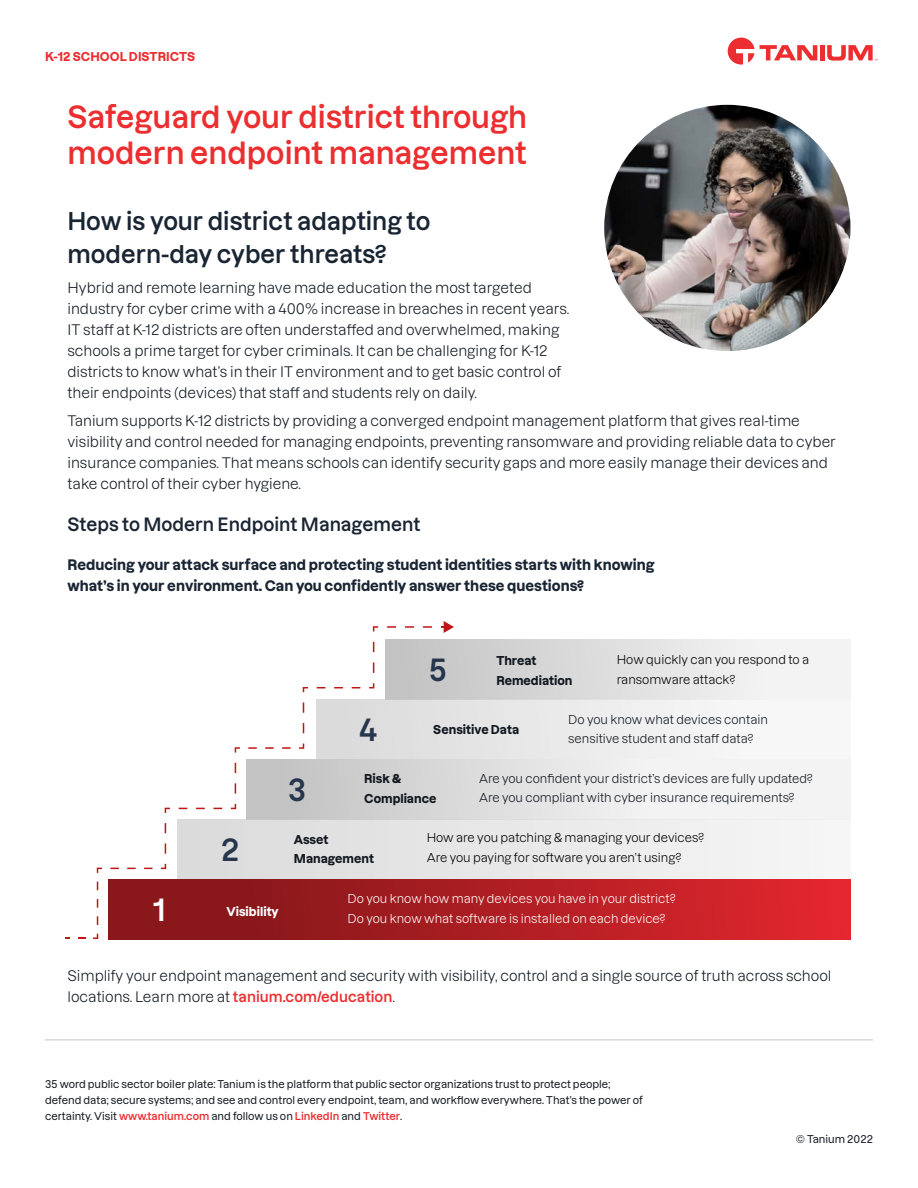
<style>
.page{position:relative;width:918px;height:1188px;background:#fff}
.page>*{position:absolute;margin:0;border:0;box-sizing:border-box;transform-origin:0 0}
.t1{font:600 30px/36px "Dazzed";color:#ec2e30}
.t2{font:600 30px "Dazzed";color:#26364d}
.t3{font:600 30px "Dazzed";color:#fff}
.t4{font:600 24px/33px "Dazzed";color:#1a2533}
.t5{font:600 18px "Dazzed";color:#1a2533}
.t6{font:14.25px/21px "Dazzed";color:#121820}
.t7{font:700 14.25px/21px "Dazzed";color:#1a2533}
.t8{font:12px/19.5px "Dazzed";color:#121820}
.t9{font:12px/19.5px "Dazzed";color:#000}
.t10{font:12px/19.5px "Dazzed";color:#fff}
.t11{font:700 12px/19.5px "Dazzed";color:#121820}
.t12{font:700 12px "Dazzed";color:#ec2e30}
.t13{font:700 12px "Dazzed";color:#fff}
.t14{font:500 10.5px/16.5px "Dazzed";color:#121820}
.s1{font-weight:600;color:#ec2e30}
</style>
<div class="page">
<svg style="left:728px;top:38px;width:89px;height:27px"></svg>
<div style="left:820px;top:45px;width:5px;height:15px;background:#ec2e30"></div>
<svg style="left:827px;top:45px;width:51px;height:16px"></svg>
<div style="left:386px;top:639px;width:464px;height:60px;background:linear-gradient(to right,#c3c3c3,#fafafa)"></div>
<div style="left:316px;top:699px;width:534px;height:60px;background:linear-gradient(to right,#dadada,#fcfcfc)"></div>
<div style="left:247px;top:759px;width:603px;height:60px;background:linear-gradient(to right,#c5c5c5,#fefefe)"></div>
<div style="left:178px;top:819px;width:672px;height:60px;background:linear-gradient(to right,#dbdbdb,#f6f6f6)"></div>
<div style="left:109px;top:879px;width:741px;height:60px;background:linear-gradient(to right,#7b1618,#e1262e)"></div>
<hr style="left:45px;top:1040px;width:828px;height:1px;background:#c3c3c3">
<svg style="left:78px;top:937px;width:7px;height:2px"></svg>
<svg style="left:93px;top:934px;width:5px;height:5px"></svg>
<svg style="left:97px;top:868px;width:5px;height:5px"></svg>
<svg style="left:161px;top:864px;width:5px;height:5px"></svg>
<svg style="left:165px;top:808px;width:5px;height:5px"></svg>
<svg style="left:231px;top:804px;width:5px;height:5px"></svg>
<svg style="left:235px;top:747px;width:5px;height:6px"></svg>
<svg style="left:282px;top:747px;width:9px;height:2px"></svg>
<svg style="left:265px;top:747px;width:9px;height:2px"></svg>
<svg style="left:248px;top:747px;width:9px;height:2px"></svg>
<svg style="left:299px;top:744px;width:5px;height:5px"></svg>
<svg style="left:303px;top:687px;width:5px;height:5px"></svg>
<svg style="left:369px;top:683px;width:5px;height:5px"></svg>
<svg style="left:373px;top:626px;width:5px;height:5px"></svg>
<svg style="left:423px;top:626px;width:9px;height:2px"></svg>
<svg style="left:405px;top:626px;width:9px;height:2px"></svg>
<svg style="left:387px;top:626px;width:9px;height:2px"></svg>
<svg style="left:441px;top:621px;width:13px;height:12px"></svg>
<img style="left:604px;top:105px;width:246px;height:246px;border-radius:123px">
<p class="t12" style="left:45px;top:46px;width:152px">K-12 SCHOOL DISTRICTS</p>
<h1 class="t1" style="left:68px;top:96px;width:461px">Safeguard your district through modern endpoint management</h1>
<h2 class="t4" style="left:68px;top:202px;width:365px">How is your district adapting to modern-day cyber threats?</h2>
<p class="t6" style="left:68px;top:276px;width:504px">Hybrid and remote learning have made education the most targeted industry for cyber crime with a 400% increase in breaches in recent years.<br>IT staff at K-12 districts are often understaffed and overwhelmed, making schools a prime target for cyber criminals. It can be challenging for K-12 districts to know what’s in their IT environment and to get basic control of their endpoints (devices) that staff and students rely on daily.</p>
<p class="t6" style="left:68px;top:409px;width:770px">Tanium supports K-12 districts by providing a converged endpoint management platform that gives real-time visibility and control needed for managing endpoints, preventing ransomware and providing reliable data to cyber insurance companies. That means schools can identify security gaps and more easily manage their devices and take control of their cyber hygiene.</p>
<p class="t5" style="left:68px;top:510px;width:354px">Steps to Modern Endpoint Management</p>
<p class="t7" style="left:68px;top:553px;width:589px">Reducing your attack surface and protecting student identities starts with knowing what’s in your environment. Can you confidently answer these questions?</p>
<h1 class="t3" style="left:153px;top:886px;width:14px">1</h1>
<h1 class="t2" style="left:221px;top:826px;width:20px">2</h1>
<h1 class="t2" style="left:288px;top:766px;width:19px">3</h1>
<h1 class="t2" style="left:359px;top:706px;width:20px">4</h1>
<h1 class="t2" style="left:428px;top:646px;width:20px">5</h1>
<p class="t11" style="left:496px;top:650px;width:78px">Threat<br>Remediation</p>
<p class="t9" style="left:617px;top:649px;width:194px">How quickly can you respond to a ransomware attack?</p>
<p class="t11" style="left:433px;top:719px;width:88px">Sensitive Data</p>
<p class="t8" style="left:568px;top:708px;width:201px">Do you know what devices contain sensitive student and staff data?</p>
<p class="t11" style="left:364px;top:768px;width:74px">Risk &amp;<br>Compliance</p>
<p class="t8" style="left:479px;top:767px;width:335px">Are you confident your district’s devices are fully updated?<br>Are you compliant with cyber insurance requirements?</p>
<p class="t11" style="left:294px;top:828px;width:82px">Asset<br>Management</p>
<p class="t9" style="left:427px;top:826px;width:279px">How are you patching &amp; managing your devices?<br>Are you paying for software you aren’t using?</p>
<p class="t13" style="left:226px;top:901px;width:54px">Visibility</p>
<p class="t10" style="left:348px;top:888px;width:329px">Do you know how many devices you have in your district?<br>Do you know what software is installed on each device?</p>
<p class="t6" style="left:68px;top:964px;width:765px">Simplify your endpoint management and security with visibility, control and a single source of truth across school locations. Learn more at <span class="s1">tanium.com/education</span>.</p>
<p class="t14" style="left:45px;top:1074px;width:599px">35 word public sector boiler plate: Tanium is the platform that public sector organizations trust to protect people; defend data; secure systems; and see and control every endpoint, team, and workflow everywhere. That’s the power of certainty. Visit <span class="s1">www.tanium.com</span> and follow us on <span class="s1">LinkedIn</span> and <span class="s1">Twitter</span>.</p>
<p class="t14" style="left:796px;top:1130px;width:79px">© Tanium 2022</p>
</div>
